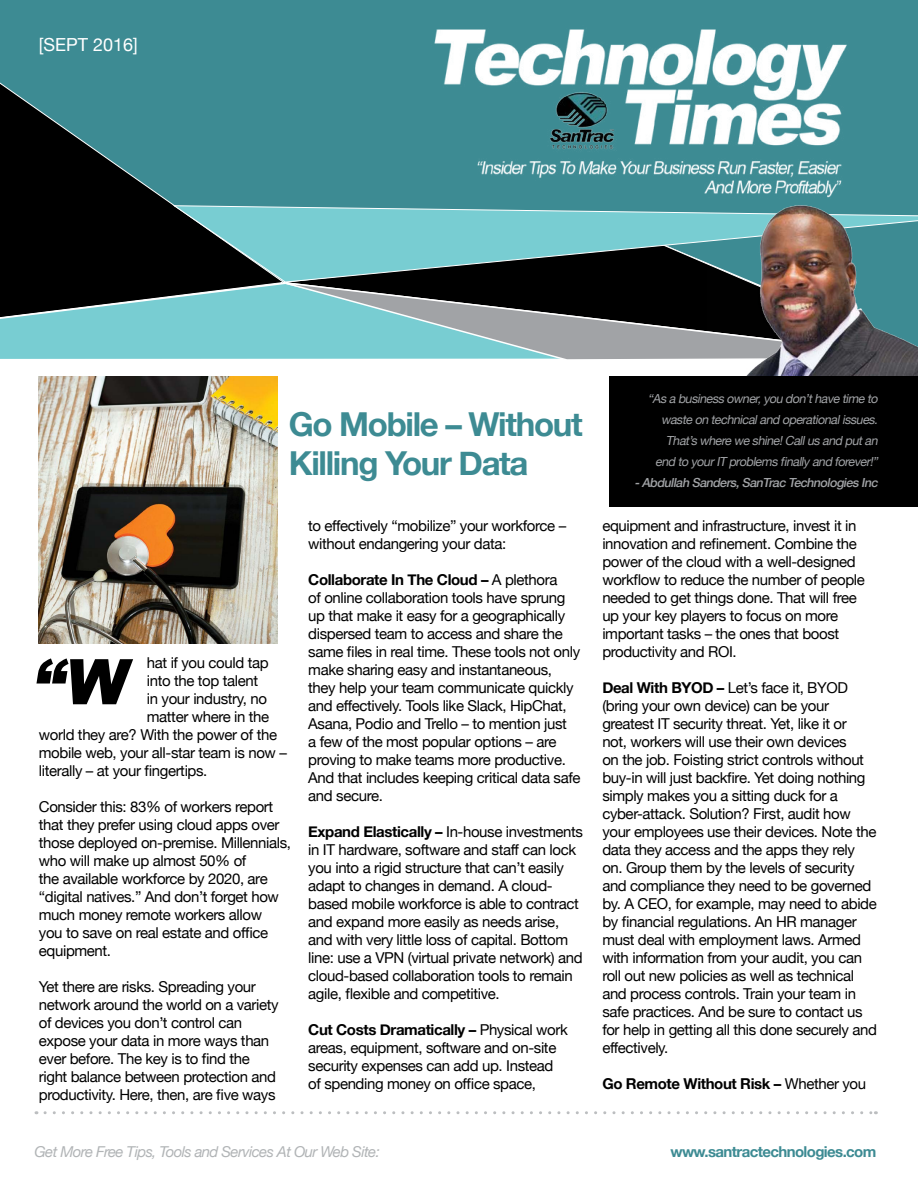
<style>
.page{position:relative;width:918px;height:1188px;background:#fff}
.page>*{position:absolute;margin:0;border:0;box-sizing:border-box;transform-origin:0 0}
.t1{font:italic 900 63px "Arial";color:#000}
.t2{font:700 33px/39px "Helvetica Neue";letter-spacing:-.04em;color:#3d8b93}
.t3{font:18px "Helvetica Neue";color:#fff}
.t4{font:15px/18px "Helvetica Neue";letter-spacing:-.025em;color:#000}
.t5{font:italic 15px "Helvetica Neue";letter-spacing:-.04em;color:#b1b4b6}
.t6{font:700 15px "Helvetica Neue";letter-spacing:-.025em;color:#000}
.t7{font:700 15px "Helvetica Neue";letter-spacing:-.04em;color:#3d8b93}
.t8{font:italic 12.45px/21px "Helvetica Neue";color:#a1a3a6;text-align:right}
.t9{font:italic 500 12.45px "Helvetica Neue";color:#a1a3a6}
.s1{font-weight:700}
.s2{font-weight:400}
</style>
<div class="page">
<div style="left:0;top:0;width:918px;height:205px;background:#3d8b93"></div>
<svg style="left:0;top:73px;width:286px;height:209px;background:#214a4f"></svg>
<svg style="left:171px;top:205px;width:537px;height:77px;background:#568f92"></svg>
<svg style="left:0;top:282px;width:284px;height:77px;background:#609fa3"></svg>
<svg style="left:284px;top:281px;width:424px;height:79px;background:#658183"></svg>
<svg style="left:45px;top:1111px;width:831px;height:3px"></svg>
<img style="left:708px;top:201px;width:210px;height:176px">
<img style="left:431px;top:4px;width:468px;height:205px">
<div style="left:609px;top:377px;width:309px;height:130px;background:#000"></div>
<img style="left:39px;top:377px;width:239px;height:267px">
<p class="t3" style="left:39px;top:34px;width:101px">[SEPT 2016]</p>
<h2 class="t2" style="left:289px;top:404px;width:295px">Go Mobile – Without<br>Killing Your Data</h2>
<p class="t4" style="left:147px;top:653px;width:123px">hat if you could tap</p>
<p class="t4" style="left:147px;top:671px;width:113px">into the top talent</p>
<p class="t4" style="left:147px;top:689px;width:122px">in your industry, no</p>
<p class="t4" style="left:147px;top:707px;width:124px">matter where in the</p>
<p class="t4" style="left:39px;top:725px;width:240px">world they are? With the power of the</p>
<p class="t4" style="left:39px;top:743px;width:249px">mobile web, your all-star team is now –</p>
<p class="t4" style="left:39px;top:761px;width:170px">literally – at your fingertips.</p>
<p class="t4" style="left:39px;top:797px;width:254px">Consider this: 83% of workers report that they prefer using cloud apps over those deployed on-premise. Millennials, who will make up almost 50% of<br>the available workforce by 2020, are “digital natives.” And don’t forget how much money remote workers allow<br>you to save on real estate and office equipment.</p>
<p class="t4" style="left:39px;top:977px;width:241px">Yet there are risks. Spreading your network around the world on a variety of devices you don’t control can expose your data in more ways than ever before. The key is to find the right balance between protection and productivity. Here, then, are five ways</p>
<h1 class="t1" style="left:32px;top:636px;width:110px">“W</h1>
<p class="t4" style="left:308px;top:516px;width:259px">to effectively “mobilize” your workforce – without endangering your data:</p>
<p class="t4" style="left:308px;top:570px;width:274px"><span class="s1">Collaborate In The Cloud –</span> A plethora<br>of online collaboration tools have sprung up that make it easy for a geographically dispersed team to access and share the same files in real time. These tools not only make sharing easy and instantaneous, they help your team communicate quickly and effectively. Tools like Slack, HipChat, Asana, Podio and Trello – to mention just<br>a few of the most popular options – are proving to make teams more productive.<br>And that includes keeping critical data safe and secure.</p>
<p class="t4" style="left:308px;top:822px;width:276px"><span class="s1">Expand Elastically –</span> In-house investments in IT hardware, software and staff can lock you into a rigid structure that can’t easily adapt to changes in demand. A cloud&shy;based mobile workforce is able to contract and expand more easily as needs arise, and with very little loss of capital. Bottom line: use a VPN (virtual private network) and cloud-based collaboration tools to remain agile, flexible and competitive.</p>
<p class="t4" style="left:308px;top:1020px;width:261px"><span class="s1">Cut Costs Dramatically –</span> Physical work areas, equipment, software and on-site security expenses can add up. Instead of spending money on office space,</p>
<p class="t8" style="left:648px;top:388px;width:234px">“As a business owner,you don’thave time to waste on technicaland operationalissues.<br>That’s where we shine!Callus and putan end to yourIT problems finally and forever!”</p>
<p class="t9" style="left:634px;top:475px;width:247px">-Abdullah Sanders,SanTrac Technologies Inc</p>
<p class="t4" style="left:602px;top:516px;width:264px">equipment and infrastructure, invest it in innovation and refinement. Combine the power of the cloud with a well-designed workflow to reduce the number of people needed to get things done. That will free up your key players to focus on more important tasks – the ones that boost productivity and ROI.</p>
<p class="t4" style="left:602px;top:678px;width:276px"><span class="s1">Deal With BYOD –</span> Let’s face it, BYOD (bring your own device) can be your greatest IT security threat. Yet, like it or<br>not, workers will use their own devices<br>on the job. Foisting strict controls without buy-in will just backfire. Yet doing nothing simply makes you a sitting duck for a cyber-attack. Solution? First, audit how your employees use their devices. Note the data they access and the apps they rely on. Group them by the levels of security and compliance they need to be governed by. A CEO, for example, may need to abide by financial regulations. An HR manager must deal with employment laws. Armed with information from your audit, you can roll out new policies as well as technical and process controls. Train your team in safe practices. And be sure to contact us for help in getting all this done securely and effectively.</p>
<p class="t6" style="left:602px;top:1074px;width:265px">Go Remote Without Risk – <span class="s2">Whether you</span></p>
<p class="t5" style="left:34px;top:1143px;width:347px">Get More Free Tips, Tools and Services At Our Web Site:</p>
<p class="t7" style="left:670px;top:1142px;width:207px">www.santractechnologies.com</p>
</div>
